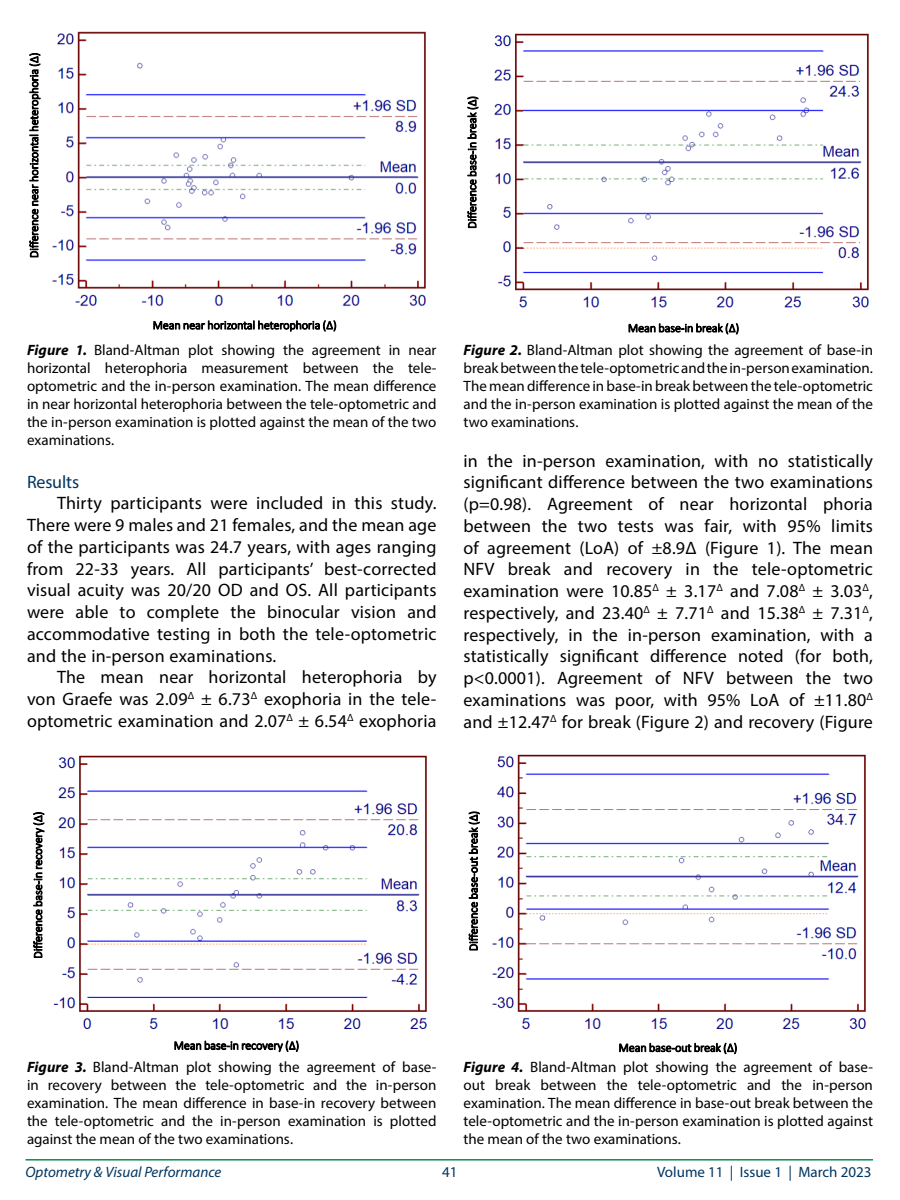
<style>
.page{position:relative;width:900px;height:1200px;background:#fff}
.page>*{position:absolute;margin:0;border:0;box-sizing:border-box;transform-origin:0 0}
.Body{font:18px/21.8px "Myriad Pro";letter-spacing:.01em;color:#000;text-align:justify}
.Section_Header{font:18px "Myriad Pro";letter-spacing:-.01em;color:#00355f}
.Figure{font:15px/18px "Myriad Pro";color:#000;text-align:justify}
.t1{font:italic 15px "Myriad Pro";color:#00355f}
.t2{font:15px "Myriad Pro";color:#00355f}
.t3{font:300 12.15px "Calibri";letter-spacing:-.01em;color:#000}
.s1{font-weight:700;font-style:italic}
</style>
<div class="page">
<hr style="left:26px;top:1159px;width:847px;height:2px;background:#008f51">
<img style="left:52px;top:32px;width:374px;height:275px">
<img style="left:494px;top:33px;width:375px;height:275px">
<img style="left:53px;top:755px;width:374px;height:275px">
<img style="left:492px;top:754px;width:374px;height:275px">
<p class="t3" style="left:26px;top:258px;width:207px;rotate:-90deg">Difference near horizontal heterophoria (Δ)</p>
<p class="t3" style="left:153px;top:318px;width:186px">Mean near horizontal heterophoria (Δ)</p>
<p class="Figure" style="left:27px;top:341px;width:411px"><span class="s1">Figure 1.</span> Bland-Altman plot showing the agreement in near horizontal heterophoria measurement between the tele&shy;optometric and the in-person examination. The mean difference in near horizontal heterophoria between the tele-optometric and the in-person examination is plotted against the mean of the two examinations.</p>
<p class="Section_Header" style="left:27px;top:471px;width:54px">Results</p>
<p class="Body" style="left:27px;top:492px;width:411px;text-indent:30px">Thirty participants were included in this study.<br>There were 9 males and 21 females, and the mean age of the participants was 24.7 years, with ages ranging from 22-33 years. All participants’ best-corrected visual acuity was 20/20 OD and OS. All participants were able to complete the binocular vision and accommodative testing in both the tele-optometric and the in-person examinations.</p>
<p class="Body" style="left:27px;top:666px;width:411px;text-indent:30px">The mean near horizontal heterophoria by von Graefe was 2.09<sup>Δ</sup> ± 6.73<sup>Δ</sup> exophoria in the tele&shy;optometric examination and 2.07<sup>Δ</sup> ± 6.54<sup>Δ</sup> exophoria</p>
<p class="t3" style="left:465px;top:229px;width:134px;rotate:-90deg">Difference base-in break (Δ)</p>
<p class="t3" style="left:628px;top:320px;width:113px">Mean base-in break (Δ)</p>
<p class="Figure" style="left:464px;top:341px;width:411px"><span class="s1">Figure 2.</span> Bland-Altman plot showing the agreement of base-in break between the tele-optometric and the in-person examination.<br>The mean difference in base-in break between the tele-optometric and the in-person examination is plotted against the mean of the two examinations.</p>
<p class="Body" style="left:464px;top:449px;width:411px">in the in-person examination, with no statistically significant difference between the two examinations (p=0.98). Agreement of near horizontal phoria between the two tests was fair, with 95% limits of agreement (LoA) of ±8.9∆ (Figure 1). The mean NFV break and recovery in the tele-optometric examination were 10.85<sup>Δ</sup> ± 3.17<sup>Δ</sup> and 7.08<sup>Δ</sup> ± 3.03<sup>Δ</sup>, respectively, and 23.40<sup>Δ</sup> ± 7.71<sup>Δ</sup> and 15.38<sup>Δ</sup> ± 7.31<sup>Δ</sup>, respectively, in the in-person examination, with a statistically significant difference noted (for both, p&lt;0.0001). Agreement of NFV between the two examinations was poor, with 95% LoA of ±11.80<sup>Δ </sup>and ±12.47<sup>Δ</sup> for break (Figure 2) and recovery (Figure</p>
<p class="t3" style="left:30px;top:959px;width:148px;rotate:-90deg">Difference base-in recovery (Δ)</p>
<p class="t3" style="left:466px;top:951px;width:142px;rotate:-90deg">Difference base-out break (Δ)</p>
<p class="t3" style="left:174px;top:1038px;width:127px">Mean base-in recovery (Δ)</p>
<p class="Figure" style="left:27px;top:1058px;width:411px"><span class="s1">Figure 3.</span> Bland-Altman plot showing the agreement of base&shy;in recovery between the tele-optometric and the in-person examination. The mean difference in base-in recovery between the tele-optometric and the in-person examination is plotted against the mean of the two examinations.</p>
<p class="t3" style="left:619px;top:1040px;width:120px">Mean base-out break (Δ)</p>
<p class="Figure" style="left:464px;top:1058px;width:411px"><span class="s1">Figure 4.</span> Bland-Altman plot showing the agreement of base&shy;out break between the tele-optometric and the in-person examination. The mean difference in base-out break between the tele-optometric and the in-person examination is plotted against the mean of the two examinations.</p>
<p class="t1" style="left:26px;top:1162px;width:197px">Optometry &amp; Visual Performance</p>
<p class="t2" style="left:442px;top:1162px;width:17px">41</p>
<p class="t2" style="left:657px;top:1162px;width:216px">Volume 11 | Issue 1 | March 2023</p>
</div>
